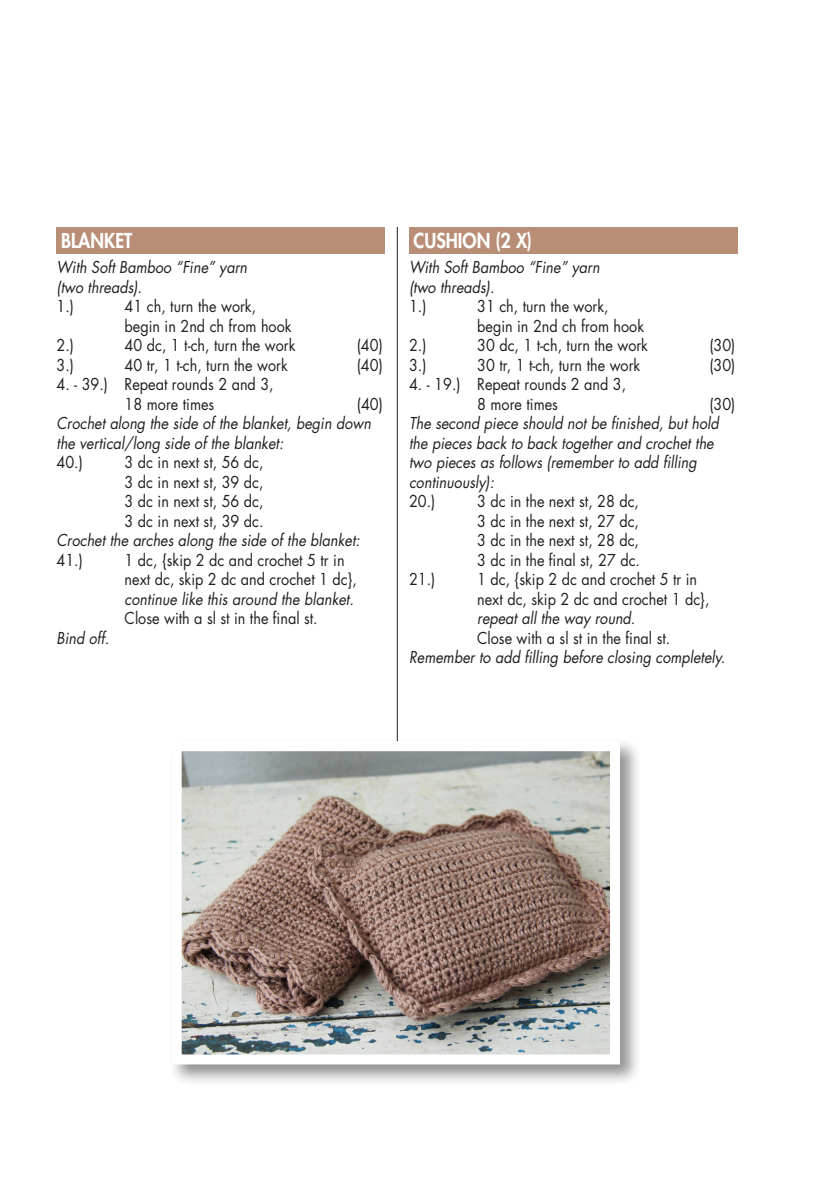
<style>
.page{position:relative;width:840px;height:1191px;background:#fff}
.page>*{position:absolute;margin:0;border:0;box-sizing:border-box;transform-origin:0 0}
.t1{font:800 20px "Futura Std";color:#fff;scale:.9 1}
.t2{font:16px/19.6px "Futura Std";color:#231f20;scale:.9 1}
.t3{font:italic 16px/19.4px "Futura Std";color:#231f20;scale:.9 1}
.s1{font-style:italic}
</style>
<div class="page">
<hr style="left:397px;top:227px;width:1px;height:737px;background:#231f20">
<div style="left:168px;top:738px;width:473px;height:348px;background:#231f20;opacity:.5"></div>
<img style="left:168px;top:736px;width:456px;height:333px">
<div style="left:56px;top:227px;width:328px;height:26px;background:#b88e76"></div>
<div style="left:409px;top:227px;width:327px;height:26px;background:#b88e76"></div>
<p class="t1" style="left:61px;top:228px;width:80px">BLANKET</p>
<p class="t3" style="left:56px;top:258px;width:213px">With Soft Bamboo “Fine” yarn</p>
<p class="t3" style="left:56px;top:277px;width:96px">(two threads).</p>
<p class="t2" style="left:56px;top:296px;width:21px">1.)</p>
<p class="t2" style="left:125px;top:296px;width:187px">41 ch, turn the work, begin in 2nd ch from hook</p>
<p class="t2" style="left:56px;top:335px;width:21px">2.)</p>
<p class="t2" style="left:125px;top:335px;width:191px">40 dc, 1 t-ch, turn the work</p>
<p class="t2" style="left:356px;top:335px;width:30px">(40)</p>
<p class="t2" style="left:56px;top:355px;width:21px">3.)</p>
<p class="t2" style="left:125px;top:355px;width:183px">40 tr, 1 t-ch, turn the work</p>
<p class="t2" style="left:356px;top:355px;width:30px">(40)</p>
<p class="t2" style="left:56px;top:374px;width:243px;text-align:center">4. - 39.) Repeat rounds 2 and 3,<br>18 more times</p>
<p class="t2" style="left:356px;top:394px;width:30px">(40)</p>
<p class="t3" style="left:56px;top:413px;width:351px">Crochet along the side of the blanket, begin down the vertical/long side of the blanket:</p>
<p class="t2" style="left:56px;top:452px;width:31px">40.)</p>
<p class="t2" style="left:125px;top:452px;width:156px">3 dc in next st, 56 dc,</p>
<p class="t2" style="left:125px;top:472px;width:156px">3 dc in next st, 39 dc,</p>
<p class="t2" style="left:125px;top:491px;width:156px">3 dc in next st, 56 dc,</p>
<p class="t2" style="left:125px;top:511px;width:156px">3 dc in next st, 39 dc.</p>
<p class="t3" style="left:56px;top:531px;width:338px">Crochet the arches along the side of the blanket:</p>
<p class="t2" style="left:56px;top:550px;width:31px">41.)</p>
<p class="t2" style="left:125px;top:550px;width:259px">1 dc, {skip 2 dc and crochet 5 tr in next dc, skip 2 dc and crochet 1 dc}, <span class="s1">continue like this around the blanket.<br></span>Close with a sl st in the final st.</p>
<p class="t3" style="left:56px;top:628px;width:60px">Bind off.</p>
<p class="t1" style="left:413px;top:228px;width:133px">CUSHION (2 X)</p>
<p class="t3" style="left:409px;top:258px;width:213px">With Soft Bamboo “Fine” yarn</p>
<p class="t3" style="left:409px;top:277px;width:96px">(two threads).</p>
<p class="t2" style="left:409px;top:296px;width:21px">1.)</p>
<p class="t2" style="left:477px;top:296px;width:187px">31 ch, turn the work, begin in 2nd ch from hook</p>
<p class="t2" style="left:409px;top:335px;width:21px">2.)</p>
<p class="t2" style="left:477px;top:335px;width:191px">30 dc, 1 t-ch, turn the work</p>
<p class="t2" style="left:709px;top:335px;width:30px">(30)</p>
<p class="t2" style="left:409px;top:355px;width:21px">3.)</p>
<p class="t2" style="left:477px;top:355px;width:183px">30 tr, 1 t-ch, turn the work</p>
<p class="t2" style="left:709px;top:355px;width:30px">(30)</p>
<p class="t2" style="left:409px;top:374px;width:243px;text-align:center">4. - 19.) Repeat rounds 2 and 3,<br>8 more times</p>
<p class="t2" style="left:709px;top:394px;width:30px">(30)</p>
<p class="t3" style="left:409px;top:414px;width:345px">The second piece should not be finished, but hold the pieces back to back together and crochet the two pieces as follows (remember to add filling continuously):</p>
<p class="t2" style="left:409px;top:491px;width:31px">20.)</p>
<p class="t2" style="left:477px;top:491px;width:181px">3 dc in the next st, 28 dc,</p>
<p class="t2" style="left:477px;top:511px;width:181px">3 dc in the next st, 27 dc,</p>
<p class="t2" style="left:477px;top:530px;width:181px">3 dc in the next st, 28 dc,</p>
<p class="t2" style="left:477px;top:550px;width:182px">3 dc in the final st, 27 dc.</p>
<p class="t2" style="left:409px;top:569px;width:31px">21.)</p>
<p class="t2" style="left:477px;top:569px;width:259px">1 dc, {skip 2 dc and crochet 5 tr in next dc, skip 2 dc and crochet 1 dc}, <span class="s1">repeat all the way round.<br></span>Close with a sl st in the final st.</p>
<p class="t3" style="left:409px;top:648px;width:352px">Remember to add filling before closing completely.</p>
</div>
